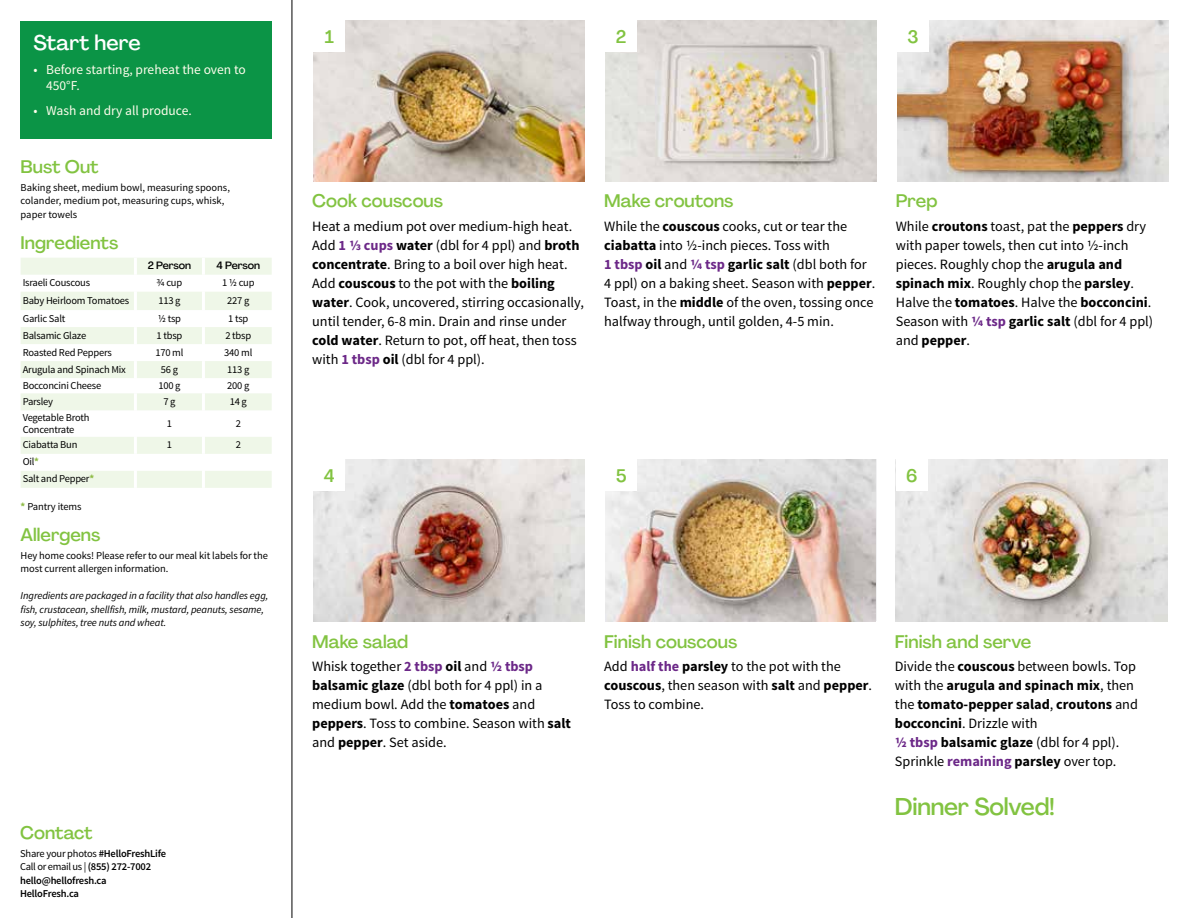
<style>
.page{position:relative;width:1188px;height:918px;background:#fff}
.page>*{position:absolute;margin:0;border:0;box-sizing:border-box;transform-origin:0 0}
.t1{font:500 24px "Agrandir";letter-spacing:-.01em;color:#82c341}
.t2{font:500 21px "Agrandir";color:#fff}
.t3{font:500 18px "Agrandir";color:#82c341}
.t4{font:14.25px/19px "Source Sans Pro";color:#000}
.t5{font:13.5px/16.2px "Source Sans Pro";color:#fffdec}
.t6{font:10.5px/12px "Source Sans Pro";letter-spacing:-.02em;color:#000}
.t7{font:italic 10.5px/13.5px "Source Sans Pro";letter-spacing:-.01em;color:#000}
.t8{font:10.5px/13.5px "Source Sans Pro";color:#000}
.t9{font:600 10.5px/13.5px "Source Sans Pro";letter-spacing:-.02em;color:#000}
.t10{font:500 10.5px "Agrandir";letter-spacing:-.01em;color:#000}
.s1{font-weight:700;color:#8cba42}
.s2{font-weight:400}
.s3{font-weight:700;color:#6c2888}
.s4{font-weight:700}
</style>
<div class="page">
<hr style="left:292px;top:0;width:1px;height:918px;background:#000">
<svg style="left:21px;top:258px;width:251px;height:230px;fill:#f0f7ea"></svg>
<hr style="left:134px;top:258px;width:3px;height:17px;background:#fff">
<hr style="left:202px;top:258px;width:3px;height:17px;background:#fff">
<hr style="left:134px;top:275px;width:3px;height:17px;background:#fff">
<hr style="left:202px;top:275px;width:3px;height:17px;background:#fff">
<hr style="left:134px;top:292px;width:3px;height:18px;background:#fff">
<hr style="left:202px;top:292px;width:3px;height:18px;background:#fff">
<hr style="left:134px;top:310px;width:3px;height:17px;background:#fff">
<hr style="left:202px;top:310px;width:3px;height:17px;background:#fff">
<hr style="left:134px;top:327px;width:3px;height:17px;background:#fff">
<hr style="left:202px;top:327px;width:3px;height:17px;background:#fff">
<hr style="left:134px;top:344px;width:3px;height:17px;background:#fff">
<hr style="left:202px;top:344px;width:3px;height:17px;background:#fff">
<hr style="left:134px;top:361px;width:3px;height:17px;background:#fff">
<hr style="left:202px;top:361px;width:3px;height:17px;background:#fff">
<hr style="left:134px;top:378px;width:3px;height:15px;background:#fff">
<hr style="left:202px;top:378px;width:3px;height:15px;background:#fff">
<hr style="left:134px;top:393px;width:3px;height:17px;background:#fff">
<hr style="left:202px;top:393px;width:3px;height:17px;background:#fff">
<hr style="left:134px;top:410px;width:3px;height:27px;background:#fff">
<hr style="left:202px;top:410px;width:3px;height:27px;background:#fff">
<hr style="left:134px;top:437px;width:3px;height:17px;background:#fff">
<hr style="left:202px;top:437px;width:3px;height:17px;background:#fff">
<hr style="left:134px;top:454px;width:3px;height:17px;background:#fff">
<hr style="left:202px;top:454px;width:3px;height:17px;background:#fff">
<hr style="left:134px;top:471px;width:3px;height:17px;background:#fff">
<hr style="left:202px;top:471px;width:3px;height:17px;background:#fff">
<div style="left:21px;top:21px;width:251px;height:117px;background:#0b9446"></div>
<img style="left:313px;top:459px;width:272px;height:162px">
<div style="left:313px;top:459px;width:32px;height:32px;background:#fff"></div>
<img style="left:605px;top:459px;width:271px;height:162px">
<div style="left:605px;top:459px;width:32px;height:32px;background:#fff"></div>
<img style="left:313px;top:20px;width:272px;height:161px">
<div style="left:313px;top:20px;width:32px;height:32px;background:#fff"></div>
<img style="left:605px;top:20px;width:272px;height:161px">
<div style="left:605px;top:20px;width:32px;height:32px;background:#fff"></div>
<img style="left:897px;top:20px;width:272px;height:161px">
<div style="left:897px;top:20px;width:32px;height:32px;background:#fff"></div>
<img style="left:896px;top:459px;width:272px;height:162px">
<div style="left:896px;top:459px;width:32px;height:32px;background:#fff"></div>
<h2 class="t2" style="left:33px;top:29px;width:109px">Start here</h2>
<p class="t5" style="left:46px;top:62px;width:201px;text-indent:-13px">• Before starting, preheat the oven to<br>450°F.</p>
<p class="t5" style="left:33px;top:103px;width:160px">• Wash and dry all produce.</p>
<p class="t3" style="left:21px;top:156px;width:80px">Bust Out</p>
<p class="t8" style="left:21px;top:181px;width:211px">Baking sheet, medium bowl, measuring spoons, colander, medium pot, measuring cups, whisk, paper towels</p>
<p class="t3" style="left:21px;top:232px;width:99px">Ingredients</p>
<p class="t10" style="left:148px;top:259px;width:45px">2 Person</p>
<p class="t10" style="left:217px;top:259px;width:45px">4 Person</p>
<p class="t6" style="left:23px;top:277px;width:69px">Israeli Couscous</p>
<p class="t6" style="left:157px;top:277px;width:27px">3/4 cup</p>
<p class="t6" style="left:222px;top:277px;width:34px">1 1/2 cup</p>
<p class="t6" style="left:23px;top:295px;width:108px">Baby Heirloom Tomatoes</p>
<p class="t6" style="left:158px;top:295px;width:24px">113 g</p>
<p class="t6" style="left:227px;top:295px;width:24px">227 g</p>
<p class="t6" style="left:23px;top:312px;width:44px">Garlic Salt</p>
<p class="t6" style="left:158px;top:312px;width:25px">1/2 tsp</p>
<p class="t6" style="left:228px;top:312px;width:22px">1 tsp</p>
<p class="t6" style="left:23px;top:329px;width:65px">Balsamic Glaze</p>
<p class="t6" style="left:157px;top:329px;width:27px">1 tbsp</p>
<p class="t6" style="left:225px;top:329px;width:27px">2 tbsp</p>
<p class="t6" style="left:23px;top:346px;width:91px">Roasted Red Peppers</p>
<p class="t6" style="left:155px;top:346px;width:30px">170 ml</p>
<p class="t6" style="left:224px;top:346px;width:30px">340 ml</p>
<p class="t6" style="left:23px;top:363px;width:105px">Arugula and Spinach Mix</p>
<p class="t6" style="left:161px;top:363px;width:19px">56 g</p>
<p class="t6" style="left:227px;top:363px;width:24px">113 g</p>
<p class="t6" style="left:23px;top:379px;width:80px">Bocconcini Cheese</p>
<p class="t6" style="left:158px;top:379px;width:24px">100 g</p>
<p class="t6" style="left:227px;top:379px;width:24px">200 g</p>
<p class="t6" style="left:23px;top:396px;width:32px">Parsley</p>
<p class="t6" style="left:163px;top:396px;width:14px">7 g</p>
<p class="t6" style="left:230px;top:396px;width:19px">14 g</p>
<p class="t6" style="left:23px;top:411px;width:68px">Vegetable Broth<br>Concentrate</p>
<p class="t6" style="left:167px;top:417px;width:7px">1</p>
<p class="t6" style="left:236px;top:417px;width:7px">2</p>
<p class="t6" style="left:23px;top:439px;width:56px">Ciabatta Bun</p>
<p class="t6" style="left:167px;top:439px;width:7px">1</p>
<p class="t6" style="left:236px;top:439px;width:7px">2</p>
<p class="t6" style="left:23px;top:454px;width:73px;line-height:17px">Oil<span class="s1">*<br></span>Salt and Pepper<span class="s1">*</span></p>
<p class="t6" style="left:21px;top:501px;width:63px"><span class="s1">*</span> Pantry items</p>
<p class="t3" style="left:21px;top:524px;width:81px">Allergens</p>
<p class="t6" style="left:21px;top:549px;width:249px;line-height:13.5px">Hey home cooks! Please refer to our meal kit labels for the most current allergen information.</p>
<p class="t7" style="left:21px;top:589px;width:249px">Ingredients are packaged in a facility that also handles egg, fish, crustacean, shellfish, milk, mustard, peanuts, sesame, soy, sulphites, tree nuts and wheat.</p>
<p class="t3" style="left:20px;top:822px;width:74px">Contact</p>
<p class="t9" style="left:20px;top:847px;width:147px"><span class="s2">Share your photos</span> #HelloFreshLife<br><span class="s2">Call or email us |</span> (855) 272-7002 hello@hellofresh.ca<br>HelloFresh.ca</p>
<p class="t3" style="left:325px;top:26px;width:11px">1</p>
<p class="t3" style="left:616px;top:25px;width:12px">2</p>
<p class="t3" style="left:908px;top:25px;width:13px">3</p>
<p class="t3" style="left:312px;top:190px;width:132px">Cook couscous</p>
<p class="t4" style="left:312px;top:217px;width:273px">Heat a medium pot over medium-high heat.<br>Add <span class="s3">1 1/3 cups</span> <span class="s4">water</span> (dbl for 4 ppl) and <span class="s4">broth concentrate</span>. Bring to a boil over high heat.<br>Add <span class="s4">couscous</span> to the pot with the <span class="s4">boiling water</span>. Cook, uncovered, stirring occasionally, until tender, 6-8 min. Drain and rinse under <span class="s4">cold water</span>. Return to pot, off heat, then toss with <span class="s3">1 tbsp</span> <span class="s4">oil</span> (dbl for 4 ppl).</p>
<p class="t3" style="left:604px;top:190px;width:131px">Make croutons</p>
<p class="t4" style="left:604px;top:217px;width:273px">While the <span class="s4">couscous</span> cooks, cut or tear the <span class="s4">ciabatta</span> into 1/2-inch pieces. Toss with<br><span class="s3">1 tbsp</span> <span class="s4">oil</span> and <span class="s3">1/4 tsp</span> <span class="s4">garlic salt</span> (dbl both for 4 ppl) on a baking sheet. Season with <span class="s4">pepper</span>.<br>Toast, in the <span class="s4">middle</span> of the oven, tossing once halfway through, until golden, 4-5 min.</p>
<p class="t3" style="left:896px;top:190px;width:43px">Prep</p>
<p class="t4" style="left:896px;top:217px;width:259px">While <span class="s4">croutons</span> toast, pat the <span class="s4">peppers</span> dry with paper towels, then cut into 1/2-inch pieces. Roughly chop the <span class="s4">arugula and spinach mix</span>. Roughly chop the <span class="s4">parsley</span>.<br>Halve the <span class="s4">tomatoes</span>. Halve the <span class="s4">bocconcini</span>.<br>Season with <span class="s3">1/4 tsp</span> <span class="s4">garlic salt</span> (dbl for 4 ppl) and <span class="s4">pepper</span>.</p>
<p class="t3" style="left:324px;top:465px;width:12px">4</p>
<p class="t3" style="left:616px;top:465px;width:12px">5</p>
<p class="t3" style="left:906px;top:465px;width:13px">6</p>
<p class="t3" style="left:312px;top:630px;width:98px">Make salad</p>
<p class="t4" style="left:312px;top:657px;width:260px">Whisk together <span class="s3">2 tbsp</span> <span class="s4">oil</span> and <span class="s3">1/2 tbsp </span><span class="s4">balsamic glaze</span> (dbl both for 4 ppl) in a medium bowl. Add the <span class="s4">tomatoes</span> and <span class="s4">peppers</span>. Toss to combine. Season with <span class="s4">salt </span>and <span class="s4">pepper</span>. Set aside.</p>
<p class="t3" style="left:604px;top:630px;width:135px">Finish couscous</p>
<p class="t4" style="left:604px;top:657px;width:269px">Add <span class="s3">half the</span> <span class="s4">parsley</span> to the pot with the <span class="s4">couscous</span>, then season with <span class="s4">salt</span> and <span class="s4">pepper</span>.<br>Toss to combine.</p>
<p class="t3" style="left:895px;top:630px;width:138px">Finish and serve</p>
<p class="t4" style="left:895px;top:657px;width:245px">Divide the <span class="s4">couscous</span> between bowls. Top with the <span class="s4">arugula and spinach mix</span>, then the <span class="s4">tomato-pepper salad</span>, <span class="s4">croutons</span> and <span class="s4">bocconcini</span>. Drizzle with<br><span class="s3">1/2 tbsp</span> <span class="s4">balsamic glaze</span> (dbl for 4 ppl).<br>Sprinkle <span class="s3">remaining</span> <span class="s4">parsley</span> over top.</p>
<h1 class="t1" style="left:895px;top:791px;width:162px">Dinner Solved!</h1>
</div>
